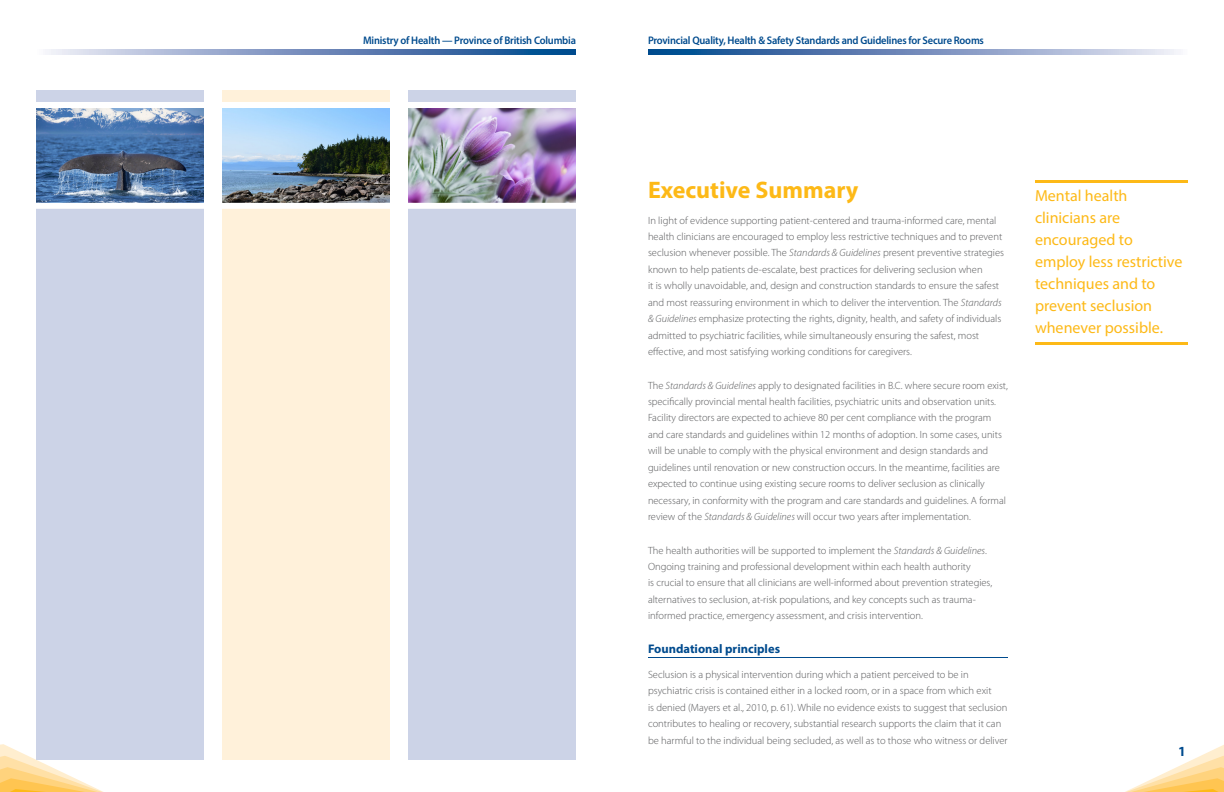
<style>
.page{position:relative;width:1224px;height:792px;background:#fff}
.page>*{position:absolute;margin:0;border:0;box-sizing:border-box;transform-origin:0 0}
.t1{font:700 24px "Myriad Pro";color:#fdb917}
.t2{font:16px/22px "Myriad Pro";color:#fdb917}
.t3{font:700 14px "Myriad Pro";color:#004b8e}
.t4{font:700 12.5px "Myriad Pro";color:#004b8e}
.t5{font:600 11px "Myriad Pro";letter-spacing:-.02em;color:#004b8e;scale:.95 1}
.t6{font:300 10.5px/16.5px "Myriad Pro";color:#58595b}
.s1{font-style:italic}
</style>
<div class="page">
<svg style="left:648px;top:50px;width:530px;height:4px;background:#7390bd"></svg>
<svg style="left:1125px;top:745px;width:99px;height:47px"></svg>
<svg style="left:47px;top:50px;width:529px;height:4px;background:#7391bd"></svg>
<svg style="left:0;top:744px;width:103px;height:48px"></svg>
<hr style="left:648px;top:657px;width:360px;height:1px;background:#004b8e">
<hr style="left:1035px;top:180px;width:153px;height:3px;background:#fdb917">
<hr style="left:1035px;top:342px;width:153px;height:3px;background:#fdb917">
<div style="left:36px;top:90px;width:168px;height:670px;background:#ccd3e7"></div>
<div style="left:222px;top:90px;width:168px;height:670px;background:#fff1da"></div>
<div style="left:408px;top:90px;width:168px;height:670px;background:#ccd3e7"></div>
<img style="left:36px;top:108px;width:168px;height:95px">
<img style="left:222px;top:108px;width:168px;height:95px">
<img style="left:408px;top:108px;width:168px;height:95px">
<div style="left:35px;top:102px;width:541px;height:6px;background:#fff"></div>
<div style="left:35px;top:203px;width:541px;height:6px;background:#fff"></div>
<p class="t5" style="left:363px;top:34px;width:226px">Ministry of Health — Province of British Columbia</p>
<p class="t5" style="left:648px;top:34px;width:355px">Provincial Quality, Health &amp; Safety Standards and Guidelines for Secure Rooms</p>
<h1 class="t1" style="left:648px;top:174px;width:212px">Executive Summary</h1>
<p class="t6" style="left:648px;top:212px;width:358px">In light of evidence supporting patient-centered and trauma-informed care, mental health clinicians are encouraged to employ less restrictive techniques and to prevent seclusion whenever possible. The <span class="s1">Standards &amp; Guidelines</span> present preventive strategies known to help patients de-escalate, best practices for delivering seclusion when<br>it is wholly unavoidable, and, design and construction standards to ensure the safest and most reassuring environment in which to deliver the intervention. The <span class="s1">Standards &amp; Guidelines</span> emphasize protecting the rights, dignity, health, and safety of individuals admitted to psychiatric facilities, while simultaneously ensuring the safest, most effective, and most satisfying working conditions for caregivers.</p>
<p class="t6" style="left:648px;top:377px;width:361px">The <span class="s1">Standards &amp; Guidelines</span> apply to designated facilities in B.C. where secure room exist, specifically provincial mental health facilities, psychiatric units and observation units.<br>Facility directors are expected to achieve 80 per cent compliance with the program and care standards and guidelines within 12 months of adoption. In some cases, units will be unable to comply with the physical environment and design standards and guidelines until renovation or new construction occurs. In the meantime, facilities are expected to continue using existing secure rooms to deliver seclusion as clinically necessary, in conformity with the program and care standards and guidelines. A formal review of the <span class="s1">Standards &amp; Guidelines</span> will occur two years after implementation.</p>
<p class="t6" style="left:648px;top:542px;width:346px">The health authorities will be supported to implement the <span class="s1">Standards &amp; Guidelines</span>.<br>Ongoing training and professional development within each health authority<br>is crucial to ensure that all clinicians are well-informed about prevention strategies, alternatives to seclusion, at-risk populations, and key concepts such as trauma&shy;informed practice, emergency assessment, and crisis intervention.</p>
<p class="t4" style="left:648px;top:640px;width:134px">Foundational principles</p>
<p class="t6" style="left:648px;top:666px;width:361px">Seclusion is a physical intervention during which a patient perceived to be in psychiatric crisis is contained either in a locked room, or in a space from which exit<br>is denied (Mayers et al., 2010, p. 61). While no evidence exists to suggest that seclusion contributes to healing or recovery, substantial research supports the claim that it can be harmful to the individual being secluded, as well as to those who witness or deliver</p>
<h2 class="t2" style="left:1035px;top:184px;width:149px">Mental health clinicians are encouraged to employ less restrictive techniques and to prevent seclusion whenever possible.</h2>
<h3 class="t3" style="left:1178px;top:742px;width:9px">1</h3>
</div>
